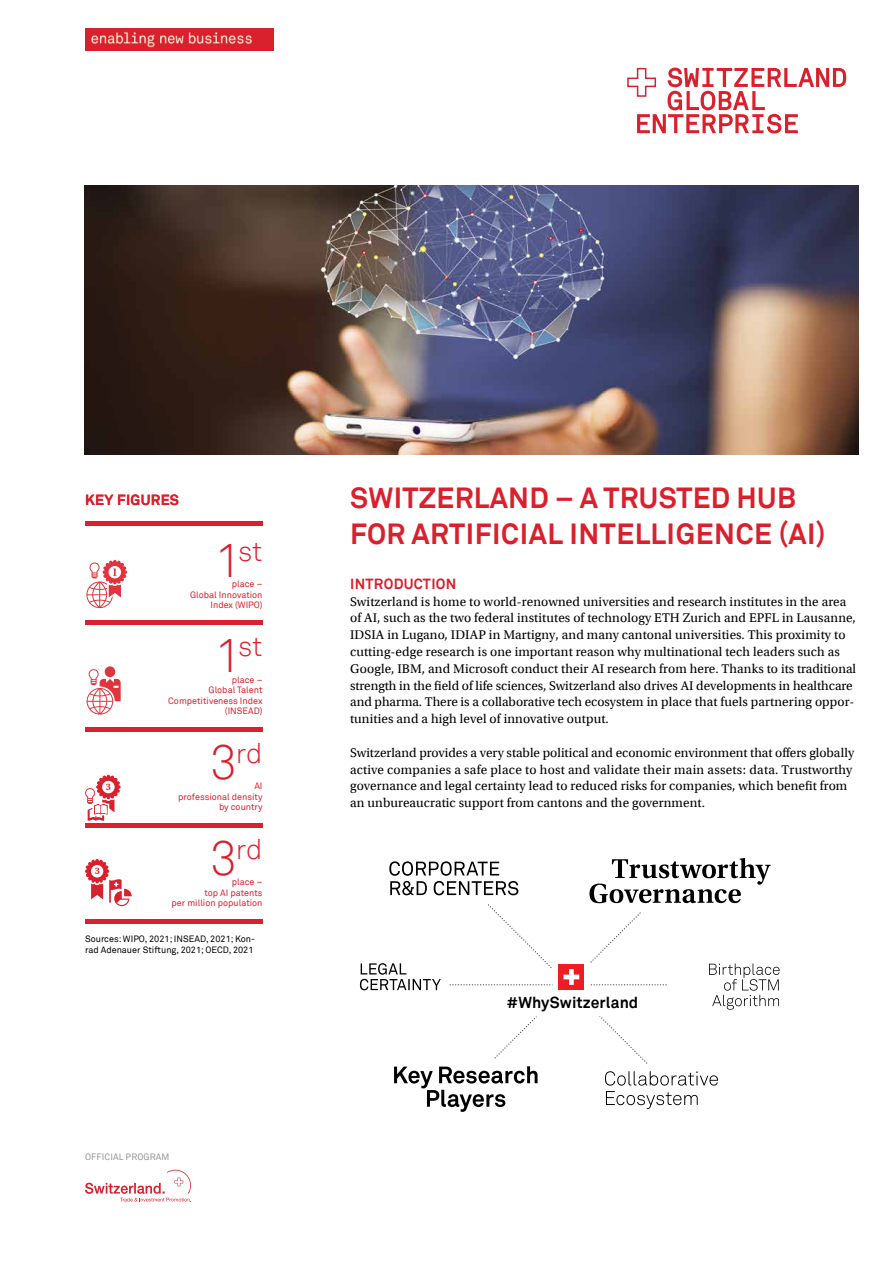
<style>
.page{position:relative;width:893px;height:1263px;background:#fff}
.page>*{position:absolute;margin:0;border:0;box-sizing:border-box;transform-origin:0 0}
.t1{font:28.5px/36px "Akkurat S GE Bold";letter-spacing:.01em;color:#da202c}
.t2{font:28.05px "Akkurat S GE Light";letter-spacing:-.01em;color:#da202c}
.t3{font:15.6px "Akkurat S GE Bold";letter-spacing:.005em;color:#000}
.t4{font:14.4px "Akkurat S GE Bold";letter-spacing:.02em;color:#da202c}
.t5{font:13.2px/16.8px "Utopia S GE Regular";letter-spacing:.01em;color:#000}
.t6{font:9.9px "Utopia S GE Semibold";color:#da202c}
.t7{font:9px/10.5px "Akkurat S GE Regular";color:#da202c;text-align:right}
.t8{font:9px/11.2px "Akkurat S GE Regular";color:#000}
.t9{font:9px "Akkurat S GE Regular";letter-spacing:.01em;color:#939598}
.s1{font-size:48px}
</style>
<div class="page">
<img style="left:85px;top:185px;width:774px;height:269px">
<svg style="left:85px;top:1170px;width:106px;height:32px"></svg>
<svg style="left:627px;top:67px;width:219px;height:67px"></svg>
<img style="left:85px;top:29px;width:188px;height:22px">
<hr style="left:85px;top:621px;width:178px;height:4px;background:#da202c">
<div style="left:85px;top:521px;width:178px;height:5px;background:#da202c"></div>
<hr style="left:85px;top:727px;width:178px;height:4px;background:#da202c">
<hr style="left:85px;top:823px;width:178px;height:4px;background:#da202c">
<hr style="left:85px;top:919px;width:178px;height:4px;background:#da202c">
<svg style="left:86px;top:560px;width:41px;height:49px"></svg>
<svg style="left:86px;top:666px;width:35px;height:49px"></svg>
<svg style="left:85px;top:859px;width:47px;height:47px"></svg>
<svg style="left:488px;top:904px;width:160px;height:160px"></svg>
<div style="left:385px;top:1059px;width:161px;height:55px;background:#fff"></div>
<div style="left:581px;top:849px;width:202px;height:63px;background:#fff"></div>
<svg style="left:389px;top:861px;width:129px;height:34px"></svg>
<svg style="left:394px;top:1066px;width:143px;height:46px"></svg>
<svg style="left:605px;top:1071px;width:113px;height:38px"></svg>
<svg style="left:360px;top:961px;width:420px;height:56px"></svg>
<svg style="left:589px;top:858px;width:182px;height:45px"></svg>
<svg style="left:85px;top:775px;width:36px;height:46px"></svg>
<p class="t4" style="left:85px;top:489px;width:95px">KEY FIGURES</p>
<p class="t6" style="left:106px;top:779px;width:7px">3</p>
<p class="t6" style="left:95px;top:864px;width:7px">3</p>
<h2 class="t2" style="left:215px;top:531px;width:49px"><span class="s1">1</span>st</h2>
<p class="t7" style="left:190px;top:578px;width:74px">place –<br>Global Innovation<br>Index (WIPO)</p>
<h2 class="t2" style="left:215px;top:627px;width:49px"><span class="s1">1</span>st</h2>
<p class="t7" style="left:168px;top:674px;width:96px">place –<br>Global Talent<br>Competitiveness Index (INSEAD)</p>
<h2 class="t2" style="left:210px;top:734px;width:54px"><span class="s1">3</span>rd</h2>
<p class="t7" style="left:178px;top:780px;width:86px">AI<br>professional density by country</p>
<h2 class="t2" style="left:210px;top:829px;width:54px"><span class="s1">3</span>rd</h2>
<p class="t7" style="left:172px;top:876px;width:93px">place –<br>top AI patents<br>per million population</p>
<p class="t8" style="left:85px;top:932px;width:172px">Sources: WIPO, 2021; INSEAD, 2021; Kon&shy;rad Adenauer Stiftung, 2021; OECD, 2021</p>
<p class="t9" style="left:85px;top:1150px;width:86px">OFFICIAL PROGRAM</p>
<h1 class="t1" style="left:350px;top:479px;width:477px">SWITZERLAND – A TRUSTED HUB<br>FOR ARTIFICIAL INTELLIGENCE (AI)</h1>
<p class="t4" style="left:350px;top:573px;width:108px">INTRODUCTION</p>
<p class="t5" style="left:350px;top:592px;width:507px">Switzerland is home to world-renowned universities and research institutes in the area of AI, such as the two federal institutes of technology ETH Zurich and EPFL in Lausanne, IDSIA in Lugano, IDIAP in Martigny, and many cantonal universities. This proximity to cutting-edge research is one important reason why multinational tech leaders such as Google, IBM, and Microsoft conduct their AI research from here. Thanks to its traditional strength in the field of life sciences, Switzerland also drives AI developments in healthcare and pharma. There is a collaborative tech ecosystem in place that fuels partnering oppor&shy;tunities and a high level of innovative output.</p>
<p class="t5" style="left:350px;top:743px;width:506px">Switzerland provides a very stable political and economic environment that offers globally active companies a safe place to host and validate their main assets: data. Trustworthy governance and legal certainty lead to reduced risks for companies, which benefit from an unbureaucratic support from cantons and the government.</p>
<p class="t3" style="left:507px;top:991px;width:133px">#WhySwitzerland</p>
</div>
